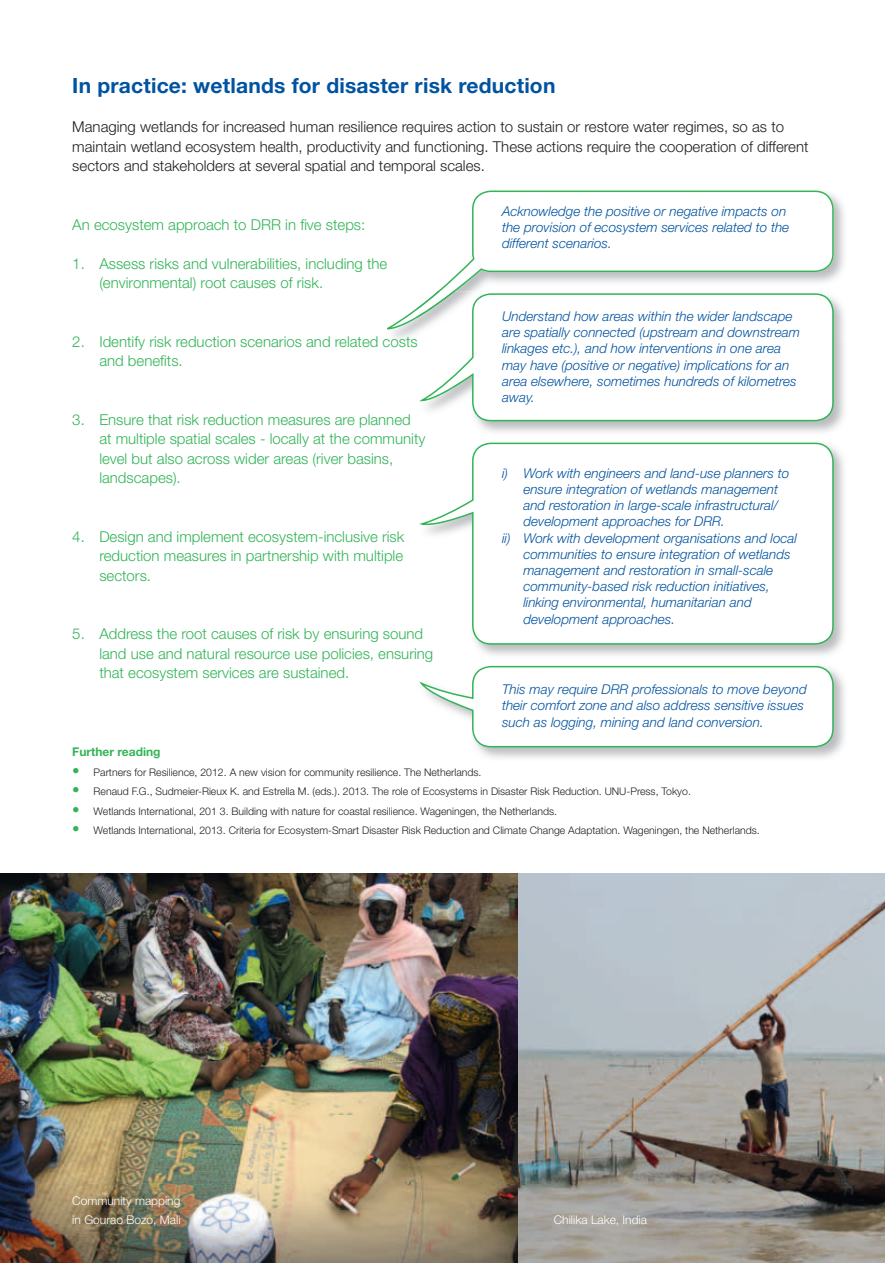
<style>
.page{position:relative;width:885px;height:1263px;background:#fff}
.page>*{position:absolute;margin:0;border:0;box-sizing:border-box;transform-origin:0 0}
.t1{font:700 21px "Helvetica Neue LT Std";letter-spacing:.01em;color:#0153a0}
.t2{font:300 15px/19.5px "Helvetica Neue LT Std";color:#32b457}
.t3{font:300 15px/19.5px "Helvetica Neue LT Std";color:#231f20}
.t4{font:italic 300 13.5px/16.2px "Helvetica Neue LT Std";color:#0153a0}
.t5{font:300 12px/19.5px "Helvetica Neue LT Std";color:#fff}
.t6{font:700 12px "Helvetica Neue LT Std";color:#32b457}
.t7{font:300 10.5px "Helvetica Neue LT Std";color:#231f20}
.s1{font-weight:800;font-size:15px;color:#32b457}
</style>
<div class="page">
<img style="left:0;top:873px;width:519px;height:390px">
<img style="left:519px;top:873px;width:365px;height:390px">
<hr style="left:884px;top:0;width:1px;height:1263px;background:#0153a0">
<img style="left:387px;top:190px;width:457px;height:149px">
<svg style="left:387px;top:191px;width:446px;height:138px"></svg>
<img style="left:416px;top:291px;width:428px;height:141px">
<img style="left:417px;top:291px;width:38px;height:27px">
<svg style="left:419px;top:293px;width:414px;height:128px"></svg>
<img style="left:477px;top:442px;width:367px;height:213px">
<svg style="left:419px;top:443px;width:414px;height:202px"></svg>
<img style="left:477px;top:665px;width:368px;height:93px">
<svg style="left:419px;top:666px;width:414px;height:81px"></svg>
<h1 class="t1" style="left:72px;top:73px;width:484px">In practice: wetlands for disaster risk reduction</h1>
<p class="t3" style="left:72px;top:117px;width:737px">Managing wetlands for increased human resilience requires action to sustain or restore water regimes, so as to maintain wetland ecosystem health, productivity and functioning. These actions require the cooperation of different sectors and stakeholders at several spatial and temporal scales.</p>
<p class="t4" style="left:502px;top:203px;width:289px">Acknowledge the positive or negative impacts on the provision of ecosystem services related to the different scenarios.</p>
<p class="t2" style="left:72px;top:214px;width:294px">An ecosystem approach to DRR in five steps:</p>
<p class="t2" style="left:99px;top:253px;width:289px;text-indent:-27px">1. Assess risks and vulnerabilities, including the (environmental) root causes of risk.</p>
<p class="t2" style="left:99px;top:331px;width:320px;text-indent:-27px">2. Identify risk reduction scenarios and related costs and benefits.</p>
<p class="t2" style="left:99px;top:409px;width:327px;text-indent:-27px">3. Ensure that risk reduction measures are planned at multiple spatial scales - locally at the community level but also across wider areas (river basins, landscapes).</p>
<p class="t2" style="left:99px;top:526px;width:306px;text-align:justify;text-indent:-27px">4. Design and implement ecosystem-inclusive risk reduction measures in partnership with multiple sectors.</p>
<p class="t2" style="left:99px;top:624px;width:335px;text-indent:-27px">5. Address the root causes of risk by ensuring sound land use and natural resource use policies, ensuring that ecosystem services are sustained.</p>
<p class="t4" style="left:502px;top:308px;width:299px">Understand how areas within the wider landscape are spatially connected (upstream and downstream linkages etc.), and how interventions in one area may have (positive or negative) implications for an area elsewhere, sometimes hundreds of kilometres away.</p>
<p class="t4" style="left:502px;top:465px;width:289px">i) Work with engineers and land-use planners to</p>
<p class="t4" style="left:523px;top:481px;width:256px">ensure integration of wetlands management</p>
<p class="t4" style="left:523px;top:497px;width:256px">and restoration in large-scale infrastructural/</p>
<p class="t4" style="left:523px;top:513px;width:203px">development approaches for DRR.</p>
<p class="t4" style="left:502px;top:529px;width:296px">ii) Work with development organisations and local</p>
<p class="t4" style="left:523px;top:546px;width:269px">communities to ensure integration of wetlands</p>
<p class="t4" style="left:523px;top:562px;width:251px">management and restoration in small-scale</p>
<p class="t4" style="left:523px;top:578px;width:248px">community-based risk reduction initiatives,</p>
<p class="t4" style="left:523px;top:594px;width:230px">linking environmental, humanitarian and</p>
<p class="t4" style="left:523px;top:610px;width:153px">development approaches.</p>
<p class="t4" style="left:502px;top:680px;width:306px">This may require DRR professionals to move beyond their comfort zone and also address sensitive issues such as logging, mining and land conversion.</p>
<p class="t6" style="left:72px;top:744px;width:90px">Further reading</p>
<p class="t7" style="left:72px;top:765px;width:410px"><span class="s1">•</span> Partners for Resilience, 2012. A new vision for community resilience. The Netherlands.</p>
<p class="t7" style="left:72px;top:785px;width:620px"><span class="s1">•</span> Renaud F.G., Sudmeier-Rieux K. and Estrella M. (eds.). 2013. The role of Ecosystems in Disaster Risk Reduction. UNU-Press, Tokyo.</p>
<p class="t7" style="left:72px;top:804px;width:486px"><span class="s1">•</span> Wetlands International, 201 3. Building with nature for coastal resilience. Wageningen, the Netherlands.</p>
<p class="t7" style="left:72px;top:824px;width:688px"><span class="s1">•</span> Wetlands International, 2013. Criteria for Ecosystem-Smart Disaster Risk Reduction and Climate Change Adaptation. Wageningen, the Netherlands.</p>
<p class="t5" style="left:72px;top:1190px;width:110px">Community mapping in Gourao Bozo, Mali</p>
<p class="t5" style="left:553px;top:1210px;width:95px">Chilika Lake, India</p>
</div>
